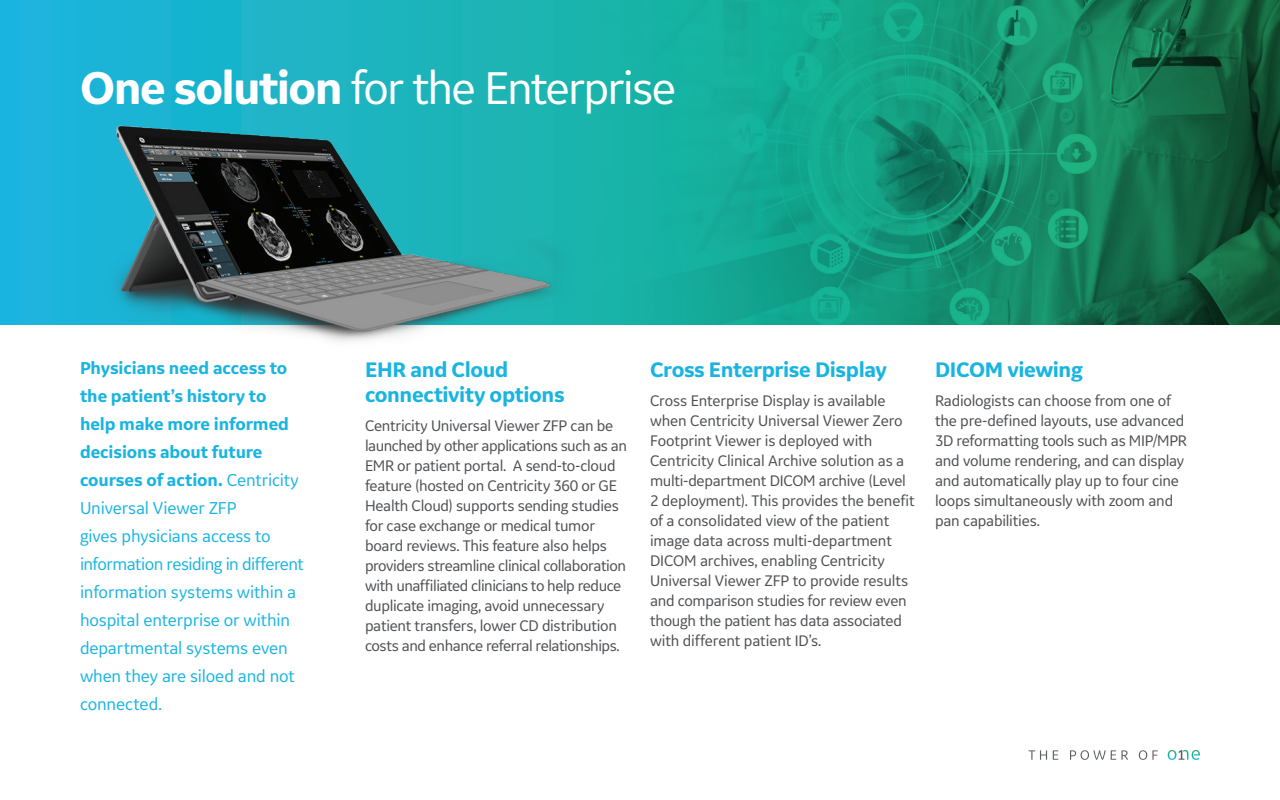
<style>
.page{position:relative;width:1280px;height:800px;background:#fff}
.page>*{position:absolute;margin:0;border:0;box-sizing:border-box;transform-origin:0 0}
.t1{font:48px "GE Inspira Sans";letter-spacing:-.04em;color:#fff}
.t2{font:700 22px/25px "GE Inspira Sans";letter-spacing:-.02em;color:#1ab4e1}
.t3{font:18px/28px "GE Inspira Sans";letter-spacing:-.01em;color:#1ab4e1}
.t4{font:16px/20px "GE Inspira Sans";letter-spacing:-.015em;color:#4c4e51}
.s1{font-weight:700}
</style>
<div class="page">
<svg style="left:0;top:0;width:1280px;height:325px;background:#16998a"></svg>
<svg style="left:1029px;top:750px;width:18px;height:10px"></svg>
<svg style="left:1053px;top:750px;width:5px;height:10px"></svg>
<svg style="left:1070px;top:750px;width:58px;height:10px"></svg>
<svg style="left:1139px;top:750px;width:19px;height:10px"></svg>
<svg style="left:1168px;top:750px;width:32px;height:10px"></svg>
<img style="left:73px;top:99px;width:514px;height:243px">
<h1 class="t1" style="left:80px;top:58px;width:598px"><span class="s1">One solution</span> for the Enterprise</h1>
<p class="t3" style="left:80px;top:353px;width:225px"><span class="s1">Physicians need access to the patient’s history to help make more informed decisions about future courses of action.</span> Centricity<br>Universal Viewer ZFP<br>gives physicians access to information residing in different information systems within a hospital enterprise or within departmental systems even when they are siloed and not connected.</p>
<h2 class="t2" style="left:365px;top:357px;width:201px">EHR and Cloud connectivity options</h2>
<p class="t4" style="left:365px;top:415px;width:264px">Centricity Universal Viewer ZFP can be launched by other applications such as an EMR or patient portal. A send-to-cloud feature (hosted on Centricity 360 or GE Health Cloud) supports sending studies for case exchange or medical tumor board reviews. This feature also helps providers streamline clinical collaboration with unaffiliated clinicians to help reduce duplicate imaging, avoid unnecessary patient transfers, lower CD distribution costs and enhance referral relationships.</p>
<h2 class="t2" style="left:650px;top:357px;width:239px">Cross Enterprise Display</h2>
<p class="t4" style="left:650px;top:390px;width:266px">Cross Enterprise Display is available when Centricity Universal Viewer Zero Footprint Viewer is deployed with Centricity Clinical Archive solution as a multi-department DICOM archive (Level 2 deployment). This provides the benefit of a consolidated view of the patient image data across multi-department DICOM archives, enabling Centricity Universal Viewer ZFP to provide results and comparison studies for review even though the patient has data associated with different patient ID’s.</p>
<h2 class="t2" style="left:935px;top:357px;width:149px">DICOM viewing</h2>
<p class="t4" style="left:935px;top:390px;width:253px">Radiologists can choose from one of the pre-defined layouts, use advanced 3D reformatting tools such as MIP/MPR and volume rendering, and can display and automatically play up to four cine loops simultaneously with zoom and pan capabilities.</p>
</div>
